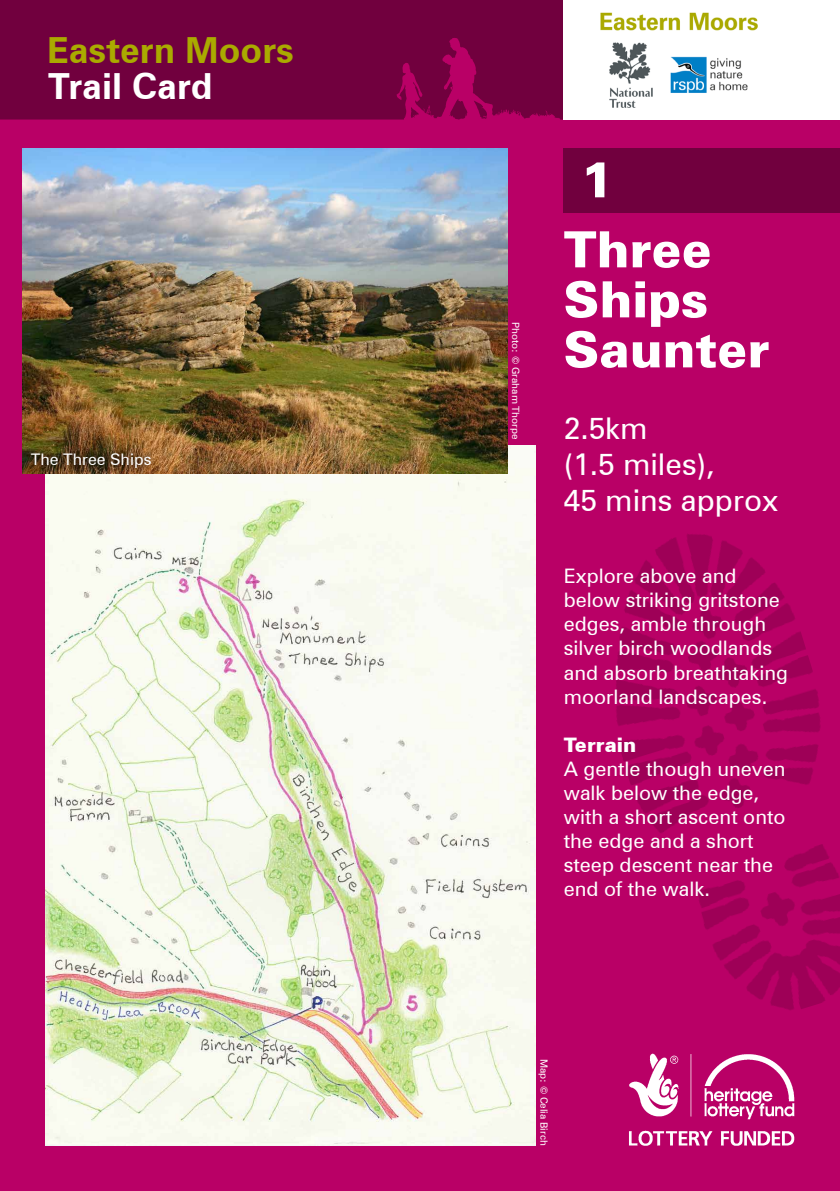
<style>
.page{position:relative;width:840px;height:1191px;background:#fff}
.page>*{position:absolute;margin:0;border:0;box-sizing:border-box;transform-origin:0 0}
.t1{font:900 50px/70px "Zurich BT";color:#fff}
.t2{font:700 36px "Zurich BT";color:#aa0}
.t3{font:700 36px "Zurich BT";color:#fff}
.t4{font:30px/36px "Zurich BT";color:#fff}
.t5{font:20px/24px "Zurich BT";color:#fff}
.t6{font:900 20px "Zurich BT";color:#fff}
.t7{font:16px "Zurich BT";color:#fff}
.t8{font:10px "Zurich BT";color:#fff}
</style>
<div class="page">
<div style="left:0;top:0;width:839px;height:1191px;background:#b90066"></div>
<div style="left:0;top:0;width:563px;height:119px;background:#71003e"></div>
<img style="left:45px;top:445px;width:490px;height:700px">
<img style="left:23px;top:148px;width:483px;height:325px">
<div style="left:563px;top:148px;width:276px;height:64px;background:#71003e"></div>
<img style="left:23px;top:445px;width:136px;height:31px">
<img style="left:629px;top:1053px;width:165px;height:92px">
<div style="left:563px;top:0;width:276px;height:119px;background:#fff"></div>
<img style="left:600px;top:12px;width:158px;height:96px">
<img style="left:616px;top:534px;width:223px;height:476px">
<h2 class="t2" style="left:47px;top:29px;width:248px">Eastern Moors</h2>
<h2 class="t3" style="left:48px;top:65px;width:166px">Trail Card</h2>
<p class="t7" style="left:31px;top:450px;width:122px">The Three Ships</p>
<p class="t8" style="left:521px;top:322px;width:119px;rotate:90deg">Photo: © Graham Thorpe</p>
<h1 class="t1" style="left:563px;top:144px;width:149px;text-indent:16px">1<br>Three</h1>
<h1 class="t1" style="left:563px;top:274px;width:207px;line-height:50px">Ships<br>Saunter</h1>
<h3 class="t4" style="left:563px;top:410px;width:216px">2.5km<br>(1.5 miles),<br>45 mins approx</h3>
<p class="t5" style="left:563px;top:564px;width:226px">Explore above and below striking gritstone edges, amble through silver birch woodlands and absorb breathtaking moorland landscapes.</p>
<p class="t6" style="left:563px;top:732px;width:74px">Terrain</p>
<p class="t5" style="left:563px;top:756px;width:223px">A gentle though uneven walk below the edge, with a short ascent onto the edge and a short steep descent near the end of the walk.</p>
<p class="t8" style="left:549px;top:1058px;width:88px;rotate:90deg">Map: © Celia Birch</p>
</div>
